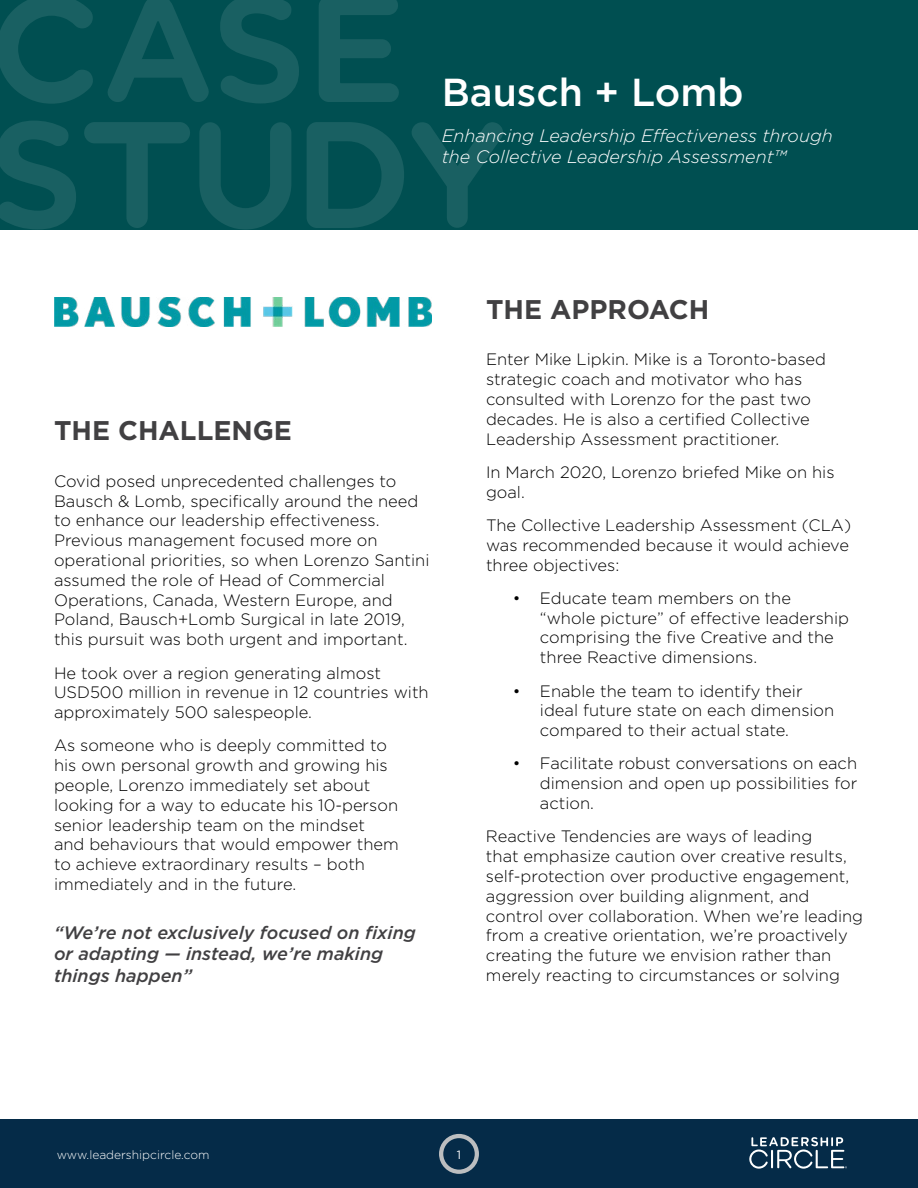
<style>
.page{position:relative;width:918px;height:1188px;background:#fff}
.page>*{position:absolute;margin:0;border:0;box-sizing:border-box;transform-origin:0 0}
.t1{font:500 39px "Gotham";color:#fff}
.t2{font:700 27px "Gotham";color:#414042}
.t3{font:italic 500 18px/21.6px "Gotham";color:#414042}
.t4{font:italic 300 18px/21.6px "Gotham";color:#fff}
.t5{font:300 16.5px/19.8px "Gotham";color:#000}
.t6{font:300 12px "Gotham";color:#fff}
.t7{font:12px "Gotham";color:#fff}
</style>
<div class="page">
<div style="left:0;top:1119px;width:918px;height:69px;background:#052b48"></div>
<svg style="left:439px;top:1134px;width:40px;height:40px"></svg>
<svg style="left:749px;top:1137px;width:98px;height:32px"></svg>
<div style="left:0;top:0;width:918px;height:230px;background:#004f51"></div>
<svg style="left:0;top:0;width:93px;height:104px"></svg>
<svg style="left:108px;top:0;width:101px;height:102px"></svg>
<svg style="left:220px;top:0;width:79px;height:104px"></svg>
<svg style="left:319px;top:0;width:80px;height:102px"></svg>
<svg style="left:0;top:121px;width:76px;height:109px"></svg>
<svg style="left:84px;top:122px;width:106px;height:106px"></svg>
<svg style="left:199px;top:122px;width:92px;height:108px"></svg>
<svg style="left:307px;top:122px;width:97px;height:106px"></svg>
<svg style="left:412px;top:122px;width:91px;height:106px"></svg>
<img style="left:54px;top:297px;width:378px;height:30px">
<h1 class="t1" style="left:442px;top:67px;width:303px">Bausch + Lomb</h1>
<p class="t4" style="left:442px;top:124px;width:393px">Enhancing Leadership Effectiveness through the Collective Leadership Assessment™</p>
<h2 class="t2" style="left:54px;top:413px;width:240px">THE CHALLENGE</h2>
<p class="t5" style="left:54px;top:471px;width:377px">Covid posed unprecedented challenges to Bausch &amp; Lomb, specifically around the need to enhance our leadership effectiveness.<br>Previous management focused more on operational priorities, so when Lorenzo Santini assumed the role of Head of Commercial Operations, Canada, Western Europe, and Poland, Bausch+Lomb Surgical in late 2019, this pursuit was both urgent and important.</p>
<p class="t5" style="left:54px;top:662px;width:376px">He took over a region generating almost<br>USD500 million in revenue in 12 countries with approximately 500 salespeople.</p>
<p class="t5" style="left:54px;top:735px;width:346px">As someone who is deeply committed to his own personal growth and growing his people, Lorenzo immediately set about looking for a way to educate his 10-person senior leadership team on the mindset and behaviours that would empower them to achieve extraordinary results – both immediately and in the future.</p>
<p class="t3" style="left:54px;top:921px;width:363px">“We’re not exclusively focused on fixing or adapting — instead, we’re making things happen”</p>
<h2 class="t2" style="left:486px;top:291px;width:225px">THE APPROACH</h2>
<p class="t5" style="left:486px;top:349px;width:342px">Enter Mike Lipkin. Mike is a Toronto-based strategic coach and motivator who has consulted with Lorenzo for the past two decades. He is also a certified Collective Leadership Assessment practitioner.</p>
<p class="t5" style="left:486px;top:462px;width:350px">In March 2020, Lorenzo briefed Mike on his goal.</p>
<p class="t5" style="left:486px;top:515px;width:367px">The Collective Leadership Assessment (CLA) was recommended because it would achieve three objectives:</p>
<p class="t5" style="left:540px;top:588px;width:311px;text-indent:-27px">• Educate team members on the “whole picture” of effective leadership comprising the five Creative and the three Reactive dimensions.</p>
<p class="t5" style="left:540px;top:680px;width:296px;text-indent:-27px">• Enable the team to identify their ideal future state on each dimension compared to their actual state.</p>
<p class="t5" style="left:540px;top:753px;width:319px;text-align:justify;text-indent:-27px">• Facilitate robust conversations on each dimension and open up possibilities for action.</p>
<p class="t5" style="left:486px;top:826px;width:379px">Reactive Tendencies are ways of leading<br>that emphasize caution over creative results, self-protection over productive engagement, aggression over building alignment, and control over collaboration. When we’re leading from a creative orientation, we’re proactively creating the future we envision rather than merely reacting to circumstances or solving</p>
<p class="t6" style="left:57px;top:1147px;width:154px">www.leadershipcircle.com</p>
<p class="t7" style="left:457px;top:1147px;width:6px">1</p>
</div>
